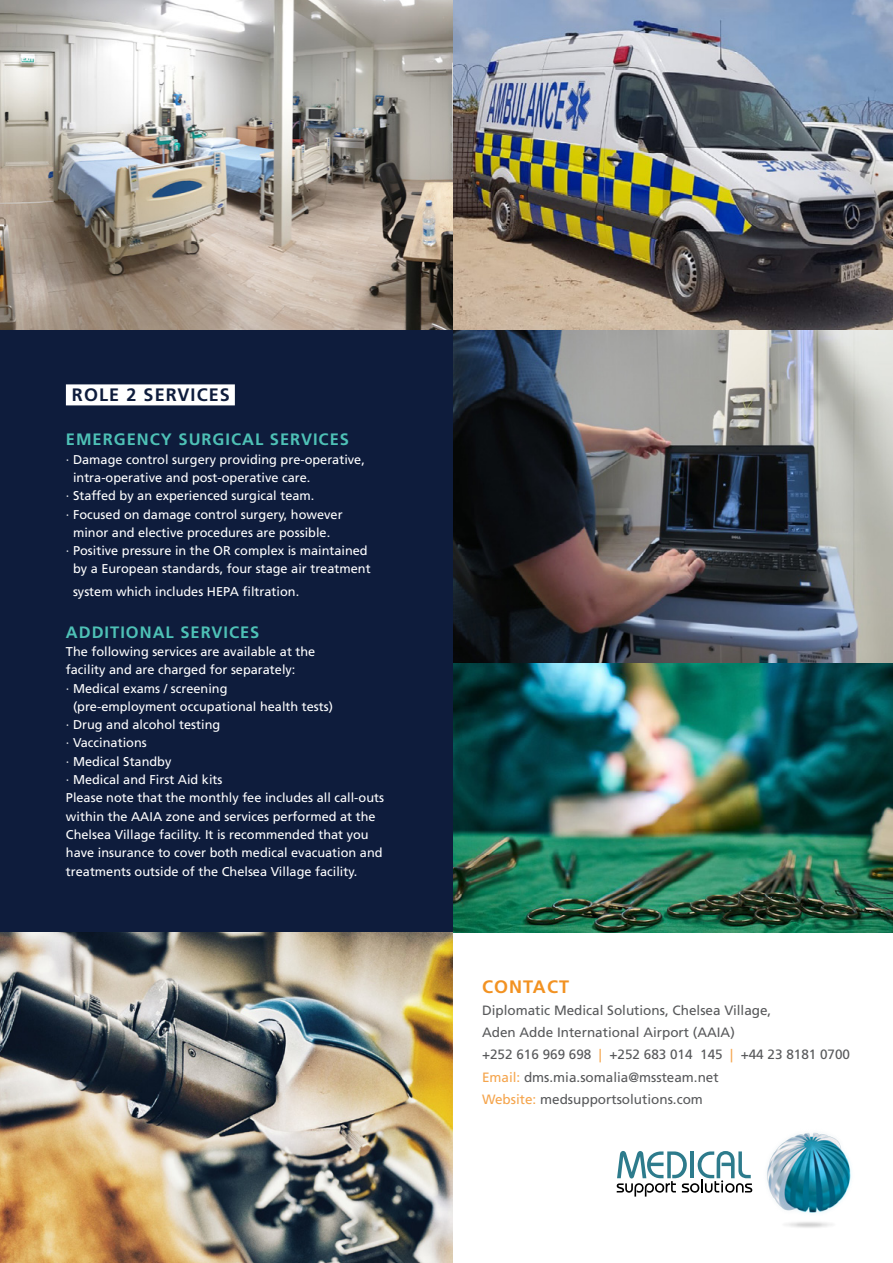
<style>
.page{position:relative;width:893px;height:1263px;background:#fff}
.page>*{position:absolute;margin:0;border:0;box-sizing:border-box;transform-origin:0 0}
.t1{font:700 18px "Frutiger LT Std";letter-spacing:.06em;color:#0e1c3c}
.t2{font:700 18px "Frutiger LT Std";letter-spacing:.06em;color:#f29222}
.t3{font:700 16.5px "Frutiger LT Std";letter-spacing:.06em;color:#4ec1b6}
.t4{font:13.5px/22.2px "Frutiger";color:#58595b}
.t5{font:12.75px "Frutiger";color:#fff}
.s1{color:#f5a54d}
</style>
<div class="page">
<img style="left:0;top:0;width:893px;height:331px">
<img style="left:0;top:932px;width:453px;height:331px">
<div style="left:0;top:331px;width:453px;height:601px;background:#0e1c3c"></div>
<div style="left:66px;top:384px;width:169px;height:21px;background:#fff"></div>
<img style="left:453px;top:331px;width:440px;height:601px">
<svg style="left:617px;top:1151px;width:135px;height:45px"></svg>
<img style="left:767px;top:1132px;width:84px;height:96px">
<h1 class="t1" style="left:72px;top:384px;width:159px">ROLE 2 SERVICES</h1>
<p class="t3" style="left:66px;top:430px;width:285px">EMERGENCY SURGICAL SERVICES</p>
<p class="t5" style="left:66px;top:452px;width:300px">· Damage control surgery providing pre-operative,</p>
<p class="t5" style="left:73px;top:470px;width:239px">intra-operative and post-operative care.</p>
<p class="t5" style="left:66px;top:488px;width:250px">· Staffed by an experienced surgical team.</p>
<p class="t5" style="left:66px;top:507px;width:278px">· Focused on damage control surgery, however</p>
<p class="t5" style="left:73px;top:525px;width:259px">minor and elective procedures are possible.</p>
<p class="t5" style="left:66px;top:543px;width:303px">· Positive pressure in the OR complex is maintained</p>
<p class="t5" style="left:73px;top:561px;width:299px">by a European standards, four stage air treatment</p>
<p class="t5" style="left:73px;top:584px;width:228px">system which includes HEPA filtration.</p>
<p class="t3" style="left:66px;top:622px;width:195px">ADDITIONAL SERVICES</p>
<p class="t5" style="left:66px;top:644px;width:251px">The following services are available at the</p>
<p class="t5" style="left:66px;top:662px;width:231px">facility and are charged for separately:</p>
<p class="t5" style="left:66px;top:681px;width:163px">· Medical exams / screening</p>
<p class="t5" style="left:73px;top:699px;width:261px">(pre-employment occupational health tests)</p>
<p class="t5" style="left:66px;top:717px;width:156px">· Drug and alcohol testing</p>
<p class="t5" style="left:66px;top:735px;width:82px">· Vaccinations</p>
<p class="t5" style="left:66px;top:754px;width:107px">· Medical Standby</p>
<p class="t5" style="left:66px;top:772px;width:158px">· Medical and First Aid kits</p>
<p class="t5" style="left:66px;top:790px;width:320px">Please note that the monthly fee includes all call-outs</p>
<p class="t5" style="left:66px;top:809px;width:311px">within the AAIA zone and services performed at the</p>
<p class="t5" style="left:66px;top:827px;width:304px">Chelsea Village facility. It is recommended that you</p>
<p class="t5" style="left:66px;top:845px;width:318px">have insurance to cover both medical evacuation and</p>
<p class="t5" style="left:66px;top:864px;width:293px">treatments outside of the Chelsea Village facility.</p>
<h1 class="t2" style="left:482px;top:976px;width:89px">CONTACT</h1>
<p class="t4" style="left:482px;top:999px;width:370px">Diplomatic Medical Solutions, Chelsea Village,<br>Aden Adde International Airport (AAIA)<br>+252 616 969 698 <span class="s1">|</span> +252 683 014 145 <span class="s1">|</span> +44 23 8181 0700<br><span class="s1">Email:</span> dms.mia.somalia@mssteam.net<br><span class="s1">Website:</span> medsupportsolutions.com</p>
</div>
